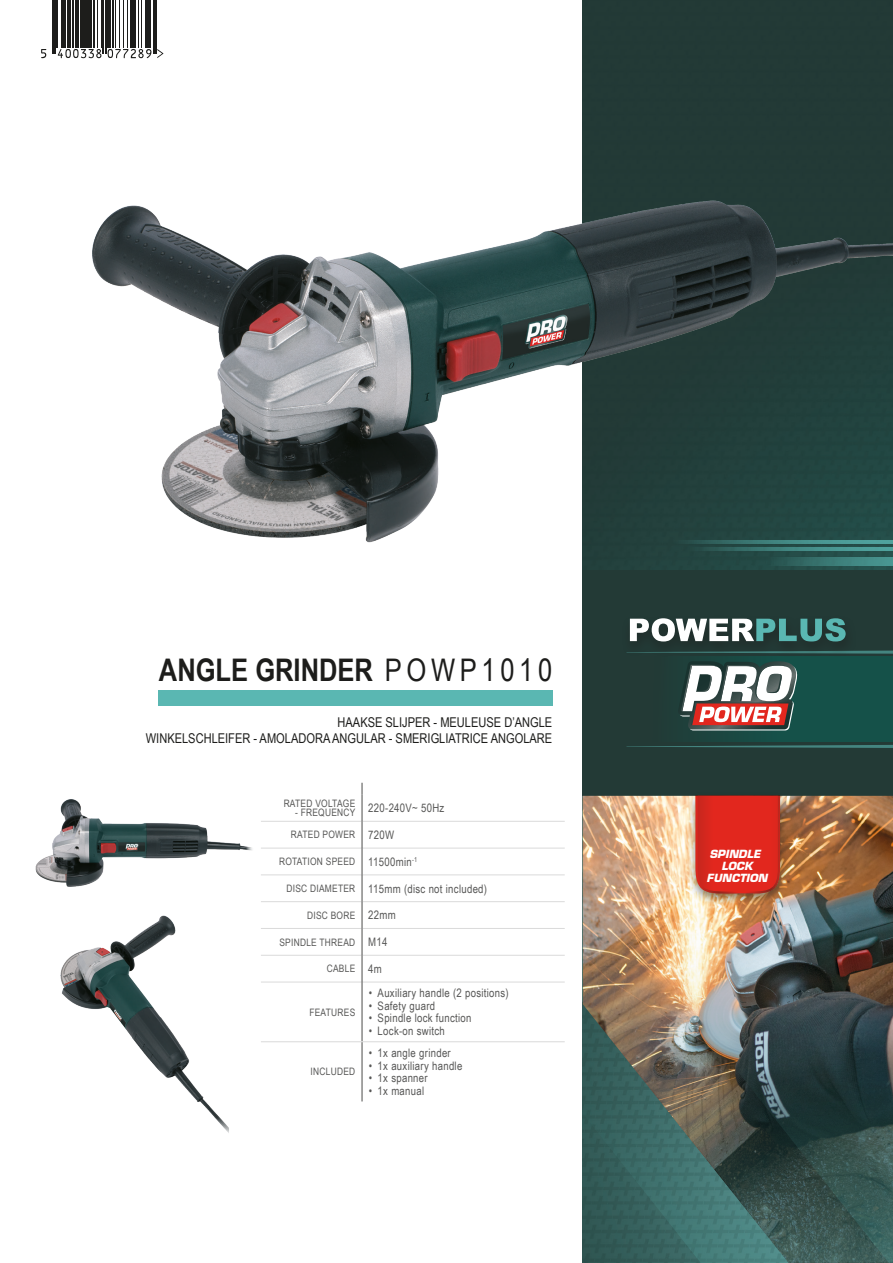
<style>
.page{position:relative;width:893px;height:1263px;background:#fff}
.page>*{position:absolute;margin:0;border:0;box-sizing:border-box;transform-origin:0 0}
.t1{font:700 31.2px "Arial Narrow";color:#1d1d1b}
.t2{font:13.5px/16.2px "Arial Narrow";color:#1d1d1b;text-align:right}
.t3{font:11.7px "Arial Narrow";letter-spacing:.025em;color:#575756}
.t4{font:italic 700 10.95px/11.9px "Eurostile LT Std";color:#fff;text-align:center}
.t5{font:10.2px "Arial Narrow";letter-spacing:.025em;color:#575756}
.s1{font-weight:400}
.s2{font-size:11.7px}
.s3{font-size:10.2px}
</style>
<div class="page">
<div style="left:583px;top:0;width:310px;height:143px;background:#223936"></div>
<div style="left:583px;top:571px;width:310px;height:225px;background:#233a36"></div>
<svg style="left:857px;top:650px;width:36px;height:4px"></svg>
<svg style="left:626px;top:745px;width:267px;height:3px"></svg>
<div style="left:631px;top:657px;width:262px;height:85px;background:linear-gradient(to right,#213c37,#11574e)"></div>
<svg style="left:678px;top:661px;width:120px;height:69px"></svg>
<div style="left:621px;top:614px;width:236px;height:43px;background:#1d1d1b;opacity:.5"></div>
<svg style="left:630px;top:618px;width:216px;height:23px"></svg>
<svg style="left:41px;top:0;width:116px;height:59px"></svg>
<hr style="left:52px;top:0;width:2px;height:53px;background:#1d1d1b">
<hr style="left:55px;top:0;width:1px;height:53px;background:#1d1d1b">
<hr style="left:57px;top:0;width:1px;height:47px;background:#1d1d1b">
<hr style="left:61px;top:0;width:2px;height:47px;background:#1d1d1b">
<hr style="left:64px;top:0;width:2px;height:47px;background:#1d1d1b">
<hr style="left:68px;top:0;width:3px;height:47px;background:#1d1d1b">
<hr style="left:72px;top:0;width:1px;height:47px;background:#1d1d1b">
<hr style="left:75px;top:0;width:4px;height:47px;background:#1d1d1b">
<hr style="left:80px;top:0;width:4px;height:47px;background:#1d1d1b">
<hr style="left:85px;top:0;width:1px;height:47px;background:#1d1d1b">
<div style="left:87px;top:0;width:5px;height:47px;background:#1d1d1b"></div>
<hr style="left:93px;top:0;width:1px;height:47px;background:#1d1d1b">
<hr style="left:97px;top:0;width:1px;height:47px;background:#1d1d1b">
<hr style="left:101px;top:0;width:1px;height:47px;background:#1d1d1b">
<hr style="left:103px;top:0;width:1px;height:53px;background:#1d1d1b">
<hr style="left:105px;top:0;width:1px;height:53px;background:#1d1d1b">
<hr style="left:107px;top:0;width:3px;height:47px;background:#1d1d1b">
<hr style="left:113px;top:0;width:1px;height:47px;background:#1d1d1b">
<hr style="left:115px;top:0;width:1px;height:47px;background:#1d1d1b">
<hr style="left:119px;top:0;width:1px;height:47px;background:#1d1d1b">
<hr style="left:123px;top:0;width:1px;height:47px;background:#1d1d1b">
<hr style="left:127px;top:0;width:1px;height:47px;background:#1d1d1b">
<hr style="left:130px;top:0;width:2px;height:47px;background:#1d1d1b">
<hr style="left:133px;top:0;width:3px;height:47px;background:#1d1d1b">
<hr style="left:138px;top:0;width:1px;height:47px;background:#1d1d1b">
<hr style="left:141px;top:0;width:1px;height:47px;background:#1d1d1b">
<hr style="left:146px;top:0;width:3px;height:47px;background:#1d1d1b">
<hr style="left:150px;top:0;width:1px;height:47px;background:#1d1d1b">
<hr style="left:153px;top:0;width:1px;height:53px;background:#1d1d1b">
<hr style="left:155px;top:0;width:1px;height:53px;background:#1d1d1b">
<svg style="left:41px;top:49px;width:5px;height:9px"></svg>
<svg style="left:58px;top:49px;width:43px;height:9px"></svg>
<svg style="left:108px;top:49px;width:43px;height:9px"></svg>
<svg style="left:157px;top:49px;width:7px;height:9px"></svg>
<img style="left:583px;top:796px;width:310px;height:51px">
<img style="left:60px;top:915px;width:169px;height:218px">
<img style="left:35px;top:799px;width:217px;height:88px">
<img style="left:92px;top:143px;width:801px;height:428px">
<div style="left:158px;top:691px;width:394px;height:15px;background:#5ab7b2"></div>
<hr style="left:362px;top:821px;width:203px;height:1px;background:#dadada">
<hr style="left:362px;top:848px;width:203px;height:1px;background:#dadada">
<hr style="left:362px;top:875px;width:203px;height:1px;background:#dadada">
<hr style="left:362px;top:901px;width:203px;height:1px;background:#dadada">
<hr style="left:362px;top:928px;width:203px;height:1px;background:#dadada">
<hr style="left:362px;top:955px;width:203px;height:1px;background:#dadada">
<hr style="left:261px;top:821px;width:101px;height:1px;background:#dadada">
<hr style="left:261px;top:848px;width:101px;height:1px;background:#dadada">
<hr style="left:261px;top:875px;width:101px;height:1px;background:#dadada">
<hr style="left:261px;top:901px;width:101px;height:1px;background:#dadada">
<hr style="left:261px;top:928px;width:101px;height:1px;background:#dadada">
<hr style="left:261px;top:955px;width:101px;height:1px;background:#dadada">
<hr style="left:261px;top:982px;width:101px;height:1px;background:#dadada">
<hr style="left:362px;top:982px;width:203px;height:1px;background:#dadada">
<svg style="left:362px;top:783px;width:1px;height:199px"></svg>
<hr style="left:362px;top:982px;width:1px;height:59px;background:#4b4b4a">
<hr style="left:362px;top:1042px;width:1px;height:59px;background:#4b4b4a">
<hr style="left:261px;top:1041px;width:101px;height:1px;background:#dadada">
<hr style="left:362px;top:1041px;width:203px;height:1px;background:#dadada">
<svg style="left:583px;top:847px;width:310px;height:19px;background:#c08e64"></svg>
<img style="left:583px;top:866px;width:310px;height:397px">
<div style="left:687px;top:792px;width:101px;height:114px;background:#1d1d1b;opacity:.5"></div>
<svg style="left:695px;top:796px;width:85px;height:97px;background:#dc2920"></svg>
<h1 class="t1" style="left:159px;top:652px;width:395px">ANGLE GRINDER <span class="s1">POWP1010</span></h1>
<p class="t2" style="left:146px;top:714px;width:408px">HAAKSE SLIJPER - MEULEUSE D’ANGLE<br>WINKELSCHLEIFER - AMOLADORA ANGULAR - SMERIGLIATRICE ANGOLARE</p>
<p class="t5" style="left:284px;top:797px;width:73px">RATED VOLTAGE</p>
<p class="t3" style="left:295px;top:801px;width:151px"><sub>-</sub> <sub>FREQUENCY</sub> 220-240V~ 50Hz</p>
<p class="t5" style="left:291px;top:829px;width:105px">RATED POWER <span class="s2">720W</span></p>
<p class="t5" style="left:279px;top:856px;width:140px">ROTATION SPEED <span class="s2">11500min</span><sup>-1</sup></p>
<p class="t3" style="left:286px;top:882px;width:202px"><span class="s3">DISC DIAMETER</span> 115mm (disc not included)</p>
<p class="t5" style="left:307px;top:909px;width:90px">DISC BORE <span class="s2">22mm</span></p>
<p class="t5" style="left:279px;top:936px;width:110px">SPINDLE THREAD <span class="s2">M14</span></p>
<p class="t5" style="left:327px;top:963px;width:57px">CABLE <span class="s2">4m</span></p>
<p class="t5" style="left:309px;top:1006px;width:47px">FEATURES</p>
<p class="t3" style="left:369px;top:986px;width:142px">• Auxiliary handle (2 positions)</p>
<p class="t3" style="left:369px;top:999px;width:68px">• Safety guard</p>
<p class="t3" style="left:369px;top:1012px;width:104px">• Spindle lock function</p>
<p class="t3" style="left:369px;top:1024px;width:78px">• Lock-on switch</p>
<p class="t5" style="left:311px;top:1066px;width:46px">INCLUDED</p>
<p class="t3" style="left:369px;top:1046px;width:84px">• 1x angle grinder</p>
<p class="t3" style="left:369px;top:1059px;width:95px">• 1x auxiliary handle</p>
<p class="t3" style="left:369px;top:1071px;width:61px">• 1x spanner</p>
<p class="t3" style="left:369px;top:1084px;width:57px">• 1x manual</p>
<p class="t4" style="left:707px;top:848px;width:62px">SPINDLE<br>LOCK<br>FUNCTION</p>
</div>
